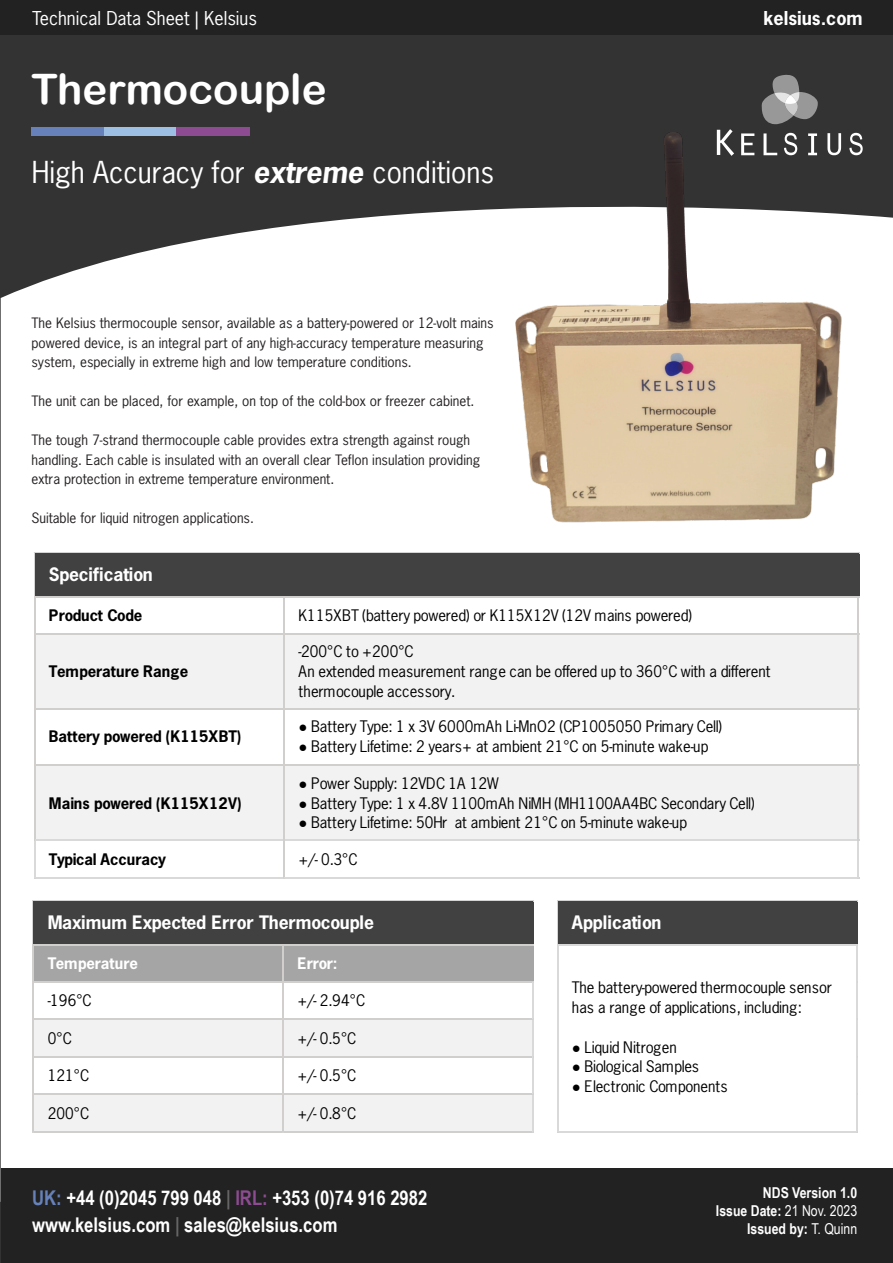
<style>
.page{position:relative;width:893px;height:1263px;background:#fff}
.page>*{position:absolute;margin:0;border:0;box-sizing:border-box;transform-origin:0 0}
.t1{font:42px "Arial Rounded MT Bold";color:#fff}
.t2{font:28.5px "News Gothic Std";color:#fff}
.t3{font:700 20.25px/27px "Arial Narrow";color:#fff}
.t4{font:18px "News Gothic Std";color:#fff}
.t5{font:700 18px "News Gothic Std";color:#fff}
.t6{font:700 17.4px "News Gothic Std";letter-spacing:-.005em;color:#fff}
.t7{font:15px/20px "News Gothic Std";color:#000}
.t8{font:700 15px "News Gothic Std";letter-spacing:-.005em;color:#000}
.t9{font:700 15px/18px "Arial Narrow";color:#fff;text-align:right}
.t10{font:700 15px "News Gothic Std";letter-spacing:-.015em;color:#fff}
.t11{font:700 15px "News Gothic Std";letter-spacing:-.03em;color:#000}
.t12{font:13.5px/19.5px "News Gothic Std";color:#231f20}
.s1{font-weight:700;font-style:italic}
.s2{font-family:"Arial"}
.s3{color:#6782ba}
.s4{color:#666766}
.s5{color:#8d4c91}
.s6{font-weight:400}
</style>
<div class="page">
<div style="left:1px;top:0;width:892px;height:1263px;background:#333"></div>
<div style="left:1px;top:0;width:892px;height:34px;background:#222"></div>
<div style="left:1px;top:208px;width:892px;height:960px;background:#fff"></div>
<svg style="left:717px;top:129px;width:16px;height:4px"></svg>
<svg style="left:849px;top:133px;width:14px;height:22px"></svg>
<svg style="left:762px;top:75px;width:56px;height:49px"></svg>
<div style="left:1px;top:1168px;width:892px;height:95px;background:#222"></div>
<img style="left:515px;top:133px;width:326px;height:390px">
<div style="left:31px;top:128px;width:74px;height:8px;background:#6782ba"></div>
<div style="left:104px;top:128px;width:74px;height:8px;background:#9ebfe4"></div>
<div style="left:176px;top:128px;width:74px;height:8px;background:#8d4c91"></div>
<hr style="left:33px;top:900px;width:500px;height:1px;background:#d4d4d4">
<hr style="left:33px;top:900px;width:1px;height:232px;background:#d4d4d4">
<div style="left:34px;top:901px;width:499px;height:44px;background:#414141"></div>
<div style="left:34px;top:944px;width:499px;height:38px;background:#a6a5a5"></div>
<div style="left:34px;top:981px;width:499px;height:39px;background:#fff"></div>
<div style="left:34px;top:1019px;width:499px;height:38px;background:#f2f2f3"></div>
<div style="left:34px;top:1056px;width:499px;height:39px;background:#fff"></div>
<div style="left:34px;top:1094px;width:499px;height:38px;background:#f2f2f3"></div>
<hr style="left:34px;top:944px;width:499px;height:1px;background:#d1cfce">
<hr style="left:34px;top:981px;width:499px;height:1px;background:#d1cfce">
<hr style="left:34px;top:1019px;width:499px;height:1px;background:#d1cfce">
<hr style="left:532px;top:982px;width:1px;height:37px;background:#dad9d9">
<hr style="left:34px;top:1056px;width:499px;height:1px;background:#d1cfce">
<hr style="left:532px;top:1020px;width:1px;height:36px;background:#dad9d9">
<hr style="left:34px;top:1094px;width:499px;height:1px;background:#d1cfce">
<hr style="left:532px;top:1057px;width:1px;height:37px;background:#dad9d9">
<hr style="left:33px;top:944px;width:1px;height:188px;background:#d1cfce">
<hr style="left:282px;top:945px;width:2px;height:187px;background:#d1cfce">
<hr style="left:34px;top:1131px;width:499px;height:1px;background:#d1cfce">
<hr style="left:532px;top:1095px;width:1px;height:36px;background:#dad9d9">
<hr style="left:557px;top:900px;width:301px;height:1px;background:#d4d4d4">
<hr style="left:557px;top:900px;width:1px;height:232px;background:#d4d4d4">
<div style="left:558px;top:901px;width:300px;height:44px;background:#414141"></div>
<div style="left:558px;top:944px;width:300px;height:188px;background:#fff"></div>
<hr style="left:558px;top:944px;width:300px;height:1px;background:#dad9d9">
<hr style="left:557px;top:944px;width:1px;height:188px;background:#dad9d9">
<hr style="left:558px;top:1131px;width:300px;height:1px;background:#dad9d9">
<hr style="left:856px;top:945px;width:2px;height:187px;background:#dad9d9">
<hr style="left:34px;top:553px;width:825px;height:1px;background:#d4d4d4">
<hr style="left:34px;top:553px;width:1px;height:325px;background:#d4d4d4">
<div style="left:35px;top:554px;width:824px;height:43px;background:#414141"></div>
<div style="left:35px;top:596px;width:824px;height:39px;background:#fff"></div>
<div style="left:35px;top:634px;width:824px;height:76px;background:#f2f2f3"></div>
<div style="left:35px;top:709px;width:824px;height:57px;background:#fff"></div>
<div style="left:35px;top:765px;width:824px;height:76px;background:#f2f2f3"></div>
<div style="left:35px;top:840px;width:824px;height:38px;background:#fff"></div>
<hr style="left:35px;top:596px;width:824px;height:1px;background:#d1cfce">
<hr style="left:35px;top:634px;width:824px;height:1px;background:#d1cfce">
<hr style="left:35px;top:709px;width:824px;height:1px;background:#d1cfce">
<hr style="left:35px;top:765px;width:824px;height:1px;background:#d1cfce">
<hr style="left:34px;top:596px;width:1px;height:245px;background:#d1cfce">
<hr style="left:35px;top:840px;width:249px;height:1px;background:#dad9d9">
<hr style="left:285px;top:840px;width:573px;height:1px;background:#dad9d9">
<hr style="left:858px;top:597px;width:1px;height:244px;background:#d1cfce">
<hr style="left:34px;top:841px;width:1px;height:37px;background:#dad9d9">
<hr style="left:35px;top:877px;width:249px;height:1px;background:#dad9d9">
<hr style="left:284px;top:597px;width:1px;height:281px;background:#d1cfce">
<hr style="left:285px;top:877px;width:574px;height:1px;background:#dad9d9">
<hr style="left:858px;top:841px;width:1px;height:37px;background:#dad9d9">
<p class="t4" style="left:32px;top:7px;width:226px">Technical Data Sheet | Kelsius</p>
<p class="t5" style="left:763px;top:7px;width:101px">kelsius.com</p>
<h1 class="t1" style="left:31px;top:64px;width:297px">Thermocouple</h1>
<h2 class="t2" style="left:32px;top:154px;width:464px">High Accuracy for <span class="s1">extreme</span> conditions</h2>
<p class="t12" style="left:31px;top:313px;width:464px">The Kelsius thermocouple sensor, available as a battery-powered or 12-volt mains powered device, is an integral part of any high-accuracy temperature measuring system, especially in extreme high and low temperature conditions.</p>
<p class="t12" style="left:31px;top:391px;width:444px">The unit can be placed, for example, on top of the cold-box or freezer cabinet.</p>
<p class="t12" style="left:31px;top:430px;width:450px">The tough 7-strand thermocouple cable provides extra strength against rough handling. Each cable is insulated with an overall clear Teflon insulation providing extra protection in extreme temperature environment.</p>
<p class="t12" style="left:31px;top:508px;width:224px">Suitable for liquid nitrogen applications.</p>
<p class="t6" style="left:49px;top:563px;width:105px">Specification</p>
<p class="t11" style="left:49px;top:606px;width:95px">Product Code</p>
<p class="t7" style="left:299px;top:605px;width:395px">K115XBT (battery powered) or K115X12V (12V mains powered)</p>
<p class="t8" style="left:49px;top:662px;width:141px">Temperature Range</p>
<p class="t8" style="left:49px;top:727px;width:194px">Battery powered (K115XBT)</p>
<p class="t8" style="left:49px;top:793px;width:194px">Mains powered (K115X12V)</p>
<p class="t7" style="left:299px;top:642px;width:473px">-200°C to +200°C<br>An extended measurement range can be offered up to 360°C with a different thermocouple accessory.</p>
<p class="t7" style="left:299px;top:717px;width:425px"><span class="s2">●</span> Battery Type: 1 x 3V 6000mAh Li-MnO2 (CP1005050 Primary Cell)</p>
<p class="t7" style="left:299px;top:736px;width:412px"><span class="s2">●</span> Battery Lifetime: 2 years+ at ambient 21°C on 5-minute wake-up</p>
<p class="t7" style="left:299px;top:773px;width:202px"><span class="s2">●</span> Power Supply: 12VDC 1A 12W</p>
<p class="t7" style="left:299px;top:793px;width:457px"><span class="s2">●</span> Battery Type: 1 x 4.8V 1100mAh NiMH (MH1100AA4BC Secondary Cell)</p>
<p class="t7" style="left:299px;top:813px;width:390px"><span class="s2">●</span> Battery Lifetime: 50Hr at ambient 21°C on 5-minute wake-up</p>
<p class="t8" style="left:49px;top:849px;width:119px">Typical Accuracy</p>
<p class="t7" style="left:299px;top:849px;width:61px">+/- 0.3°C</p>
<p class="t6" style="left:48px;top:911px;width:328px">Maximum Expected Error Thermocouple</p>
<p class="t6" style="left:572px;top:911px;width:91px">Application</p>
<p class="t10" style="left:48px;top:953px;width:92px">Temperature</p>
<p class="t10" style="left:297px;top:953px;width:42px">Error:</p>
<p class="t7" style="left:48px;top:990px;width:46px">-196°C</p>
<p class="t7" style="left:297px;top:990px;width:69px">+/- 2.94°C</p>
<p class="t7" style="left:48px;top:1028px;width:26px">0°C</p>
<p class="t7" style="left:297px;top:1028px;width:61px">+/- 0.5°C</p>
<p class="t7" style="left:48px;top:1065px;width:43px">121°C</p>
<p class="t7" style="left:297px;top:1065px;width:61px">+/- 0.5°C</p>
<p class="t7" style="left:48px;top:1103px;width:43px">200°C</p>
<p class="t7" style="left:297px;top:1103px;width:61px">+/- 0.8°C</p>
<p class="t7" style="left:572px;top:977px;width:261px">The battery-powered thermocouple sensor has a range of applications, including:</p>
<p class="t7" style="left:572px;top:1037px;width:106px"><span class="s2">●</span> Liquid Nitrogen</p>
<p class="t7" style="left:572px;top:1057px;width:129px"><span class="s2">●</span> Biological Samples</p>
<p class="t7" style="left:572px;top:1077px;width:157px"><span class="s2">●</span> Electronic Components</p>
<h3 class="t3" style="left:32px;top:1183px;width:397px"><span class="s3">UK:</span> +44 (0)2045 799 048 <span class="s4">|</span> <span class="s5">IRL:</span> +353 (0)74 916 2982 www.kelsius.com <span class="s4">|</span> sales@kelsius.com</h3>
<p class="t9" style="left:716px;top:1182px;width:143px">NDS Version 1.0<br>Issue Date: <span class="s6">21 Nov. 2023<br></span>Issued by: <span class="s6">T. Quinn</span></p>
</div>
